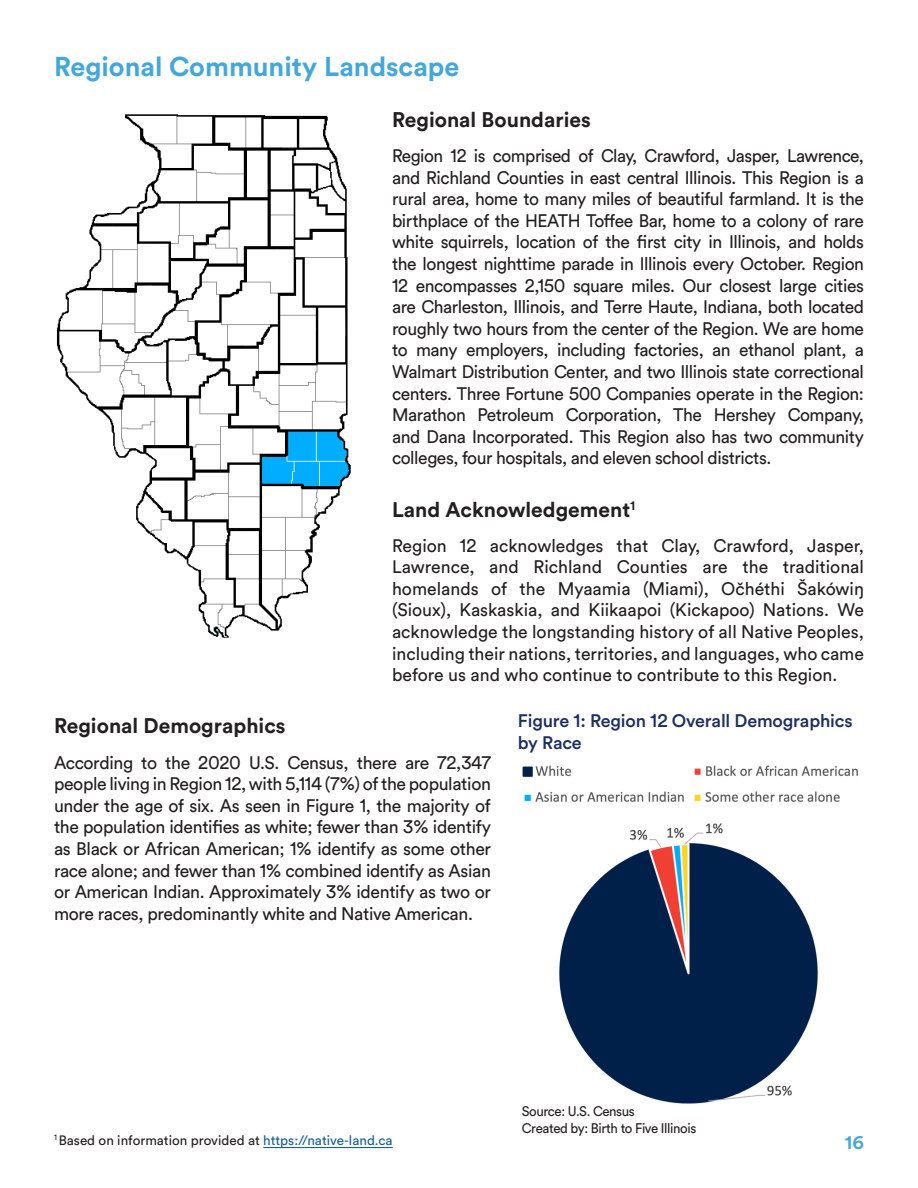
<style>
.page{position:relative;width:918px;height:1188px;background:#fff}
.page>*{position:absolute;margin:0;border:0;box-sizing:border-box;transform-origin:0 0}
.t1{font:700 27px "Circular Air Pro";color:#43a7dd}
.t2{font:700 21px "Circular Air Pro";color:#231f20}
.t3{font:18px/21.6px "Circular Air Pro";letter-spacing:-.02em;color:#231f20;text-align:justify;scale:.96 1}
.t4{font:18px/21.6px "Circular Air Pro";letter-spacing:-.02em;color:#231f20;text-align:justify}
.t5{font:500 18px/21.6px "Circular Air Pro";letter-spacing:-.01em;color:#1e2f61}
.t6{font:700 18px "Circular Air Pro";color:#43a7dd}
.t7{font:13.8px/16.5px "Circular Air Pro";letter-spacing:-.025em;color:#231f20;scale:.96 1}
.t8{font:13.5px "Circular Air Pro";color:#231f20}
.s1{color:#175d9e}
</style>
<div class="page">
<hr style="left:263px;top:1147px;width:130px;height:1px;background:#175d9e">
<img style="left:522px;top:765px;width:336px;height:339px">
<img style="left:56px;top:114px;width:295px;height:524px">
<h2 class="t1" style="left:54px;top:48px;width:407px">Regional Community Landscape</h2>
<p class="t2" style="left:392px;top:105px;width:200px">Regional Boundaries</p>
<p class="t3" style="left:392px;top:144px;width:493px">Region 12 is comprised of Clay, Crawford, Jasper, Lawrence, and Richland Counties in east central Illinois. This Region is a rural area, home to many miles of beautiful farmland. It is the birthplace of the HEATH Toffee Bar, home to a colony of rare white squirrels, location of the first city in Illinois, and holds the longest nighttime parade in Illinois every October. Region 12 encompasses 2,150 square miles. Our closest large cities are Charleston, Illinois, and Terre Haute, Indiana, both located roughly two hours from the center of the Region. We are home to many employers, including factories, an ethanol plant, a Walmart Distribution Center, and two Illinois state correctional centers. Three Fortune 500 Companies operate in the Region:<br>Marathon Petroleum Corporation, The Hershey Company, and Dana Incorporated. This Region also has two community colleges, four hospitals, and eleven school districts.</p>
<h3 class="t2" style="left:392px;top:495px;width:245px">Land Acknowledgement<sup>1</sup></h3>
<p class="t4" style="left:392px;top:534px;width:473px">Region 12 acknowledges that Clay, Crawford, Jasper, Lawrence, and Richland Counties are the traditional homelands of the Myaamia (Miami), Očhéthi Šakówiŋ (Sioux), Kaskaskia, and Kiikaapoi (Kickapoo) Nations. We acknowledge the longstanding history of all Native Peoples, including their nations, territories, and languages, who came before us and who continue to contribute to this Region.</p>
<h3 class="t2" style="left:54px;top:712px;width:233px">Regional Demographics</h3>
<p class="t4" style="left:54px;top:751px;width:439px">According to the 2020 U.S. Census, there are 72,347 people living in Region 12, with 5,114 (7%) of the population under the age of six. As seen in Figure 1, the majority of the population identifies as white; fewer than 3% identify as Black or African American; 1% identify as some other race alone; and fewer than 1% combined identify as Asian or American Indian. Approximately 3% identify as two or more races, predominantly white and Native American.</p>
<h4 class="t5" style="left:518px;top:709px;width:336px">Figure 1: Region 12 Overall Demographics by Race</h4>
<p class="t8" style="left:54px;top:1131px;width:340px"><sup>1</sup> Based on information provided at <span class="s1">https://native-land.ca</span></p>
<p class="t7" style="left:522px;top:1102px;width:183px">Source: U.S. Census<br>Created by: Birth to Five Illinois</p>
<p class="t6" style="left:845px;top:1130px;width:21px">16</p>
</div>
